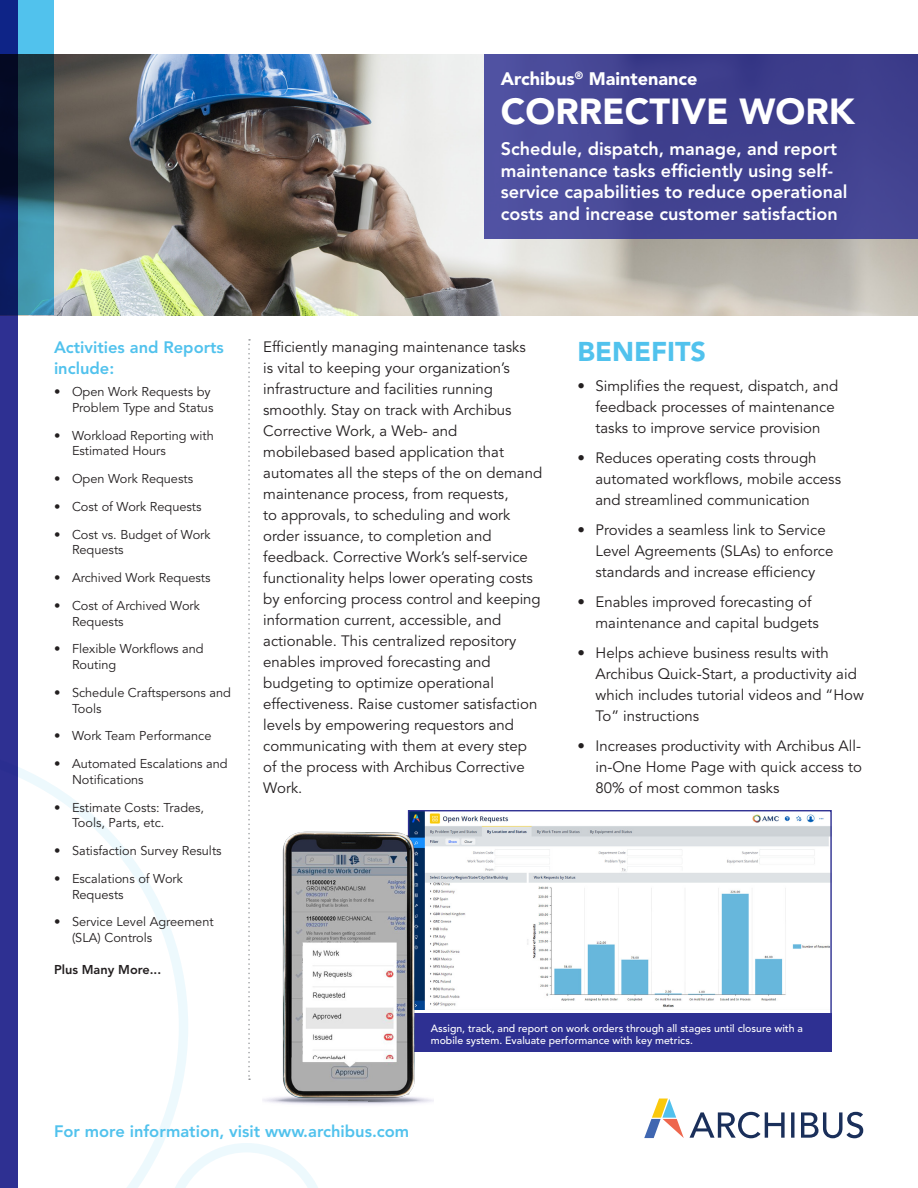
<style>
.page{position:relative;width:918px;height:1188px;background:#fff}
.page>*{position:absolute;margin:0;border:0;box-sizing:border-box;transform-origin:0 0}
.Page1__Title{font:900 36px "Avenir LT Std";color:#fff}
.Page1__Head1{font:900 27px "Avenir LT Std";color:#51c2ed}
.Page1__Subhead_Below{font:800 18px/21.6px "Avenir LT Std";color:#fff}
.Page1__Subhead_Above{font:900 18px "Avenir LT Std";color:#fff}
.Page1__Sidebar_Subhe{font:800 16.5px/21px "Avenir LT Std";color:#51c2ed}
.Page1__Intro_Text{font:15px/21px "Avenir LT Std";color:#231f20}
.Page1__Bulleted_Text{font:15px/21px "Avenir LT Std";color:#231f20}
.Page1__Sidebar_Bulle{font:12.75px/15.8px "Avenir LT Std";color:#231f20}
.t1{font:800 12.75px "Avenir LT Std";color:#231f20}
.t2{font:500 10.5px/12.6px "Avenir LT Std";color:#fff}
</style>
<div class="page">
<svg style="left:188px;top:1143px;width:130px;height:45px"></svg>
<svg style="left:18px;top:767px;width:170px;height:421px"></svg>
<svg style="left:644px;top:1099px;width:40px;height:39px"></svg>
<svg style="left:690px;top:1112px;width:173px;height:26px"></svg>
<img style="left:410px;top:812px;width:420px;height:198px">
<img style="left:54px;top:54px;width:864px;height:261px">
<div style="left:0;top:0;width:18px;height:1188px;background:#2e3092"></div>
<svg style="left:0;top:0;width:54px;height:315px;background:#245574"></svg>
<svg style="left:248px;top:339px;width:2px;height:741px"></svg>
<div style="left:295px;top:1013px;width:537px;height:39px;background:#2e3092"></div>
<div style="left:484px;top:54px;width:434px;height:185px;background:linear-gradient(to right,#4c4d9c,#3c3c8a)"></div>
<svg style="left:263px;top:1097px;width:170px;height:8px"></svg>
<img style="left:278px;top:828px;width:140px;height:272px">
<p class="Page1__Subhead_Above" style="left:501px;top:68px;width:198px">Archibus<sup>®</sup> Maintenance</p>
<p class="Page1__Title" style="left:501px;top:90px;width:355px">CORRECTIVE WORK</p>
<p class="Page1__Subhead_Below" style="left:501px;top:138px;width:348px">Schedule, dispatch, manage, and report maintenance tasks efficiently using self&shy;service capabilities to reduce operational costs and increase customer satisfaction</p>
<p class="Page1__Sidebar_Subhe" style="left:54px;top:337px;width:171px">Activities and Reports include:</p>
<p class="Page1__Sidebar_Bulle" style="left:54px;top:384px;width:161px;text-align:right">• Open Work Requests by<br>Problem Type and Status</p>
<p class="Page1__Sidebar_Bulle" style="left:72px;top:428px;width:143px;text-indent:-18px">• Workload Reporting with<br>Estimated Hours</p>
<p class="Page1__Sidebar_Bulle" style="left:54px;top:471px;width:141px">• Open Work Requests</p>
<p class="Page1__Sidebar_Bulle" style="left:54px;top:499px;width:149px">• Cost of Work Requests</p>
<p class="Page1__Sidebar_Bulle" style="left:72px;top:527px;width:140px;text-indent:-18px">• Cost vs. Budget of Work<br>Requests</p>
<p class="Page1__Sidebar_Bulle" style="left:54px;top:570px;width:158px">• Archived Work Requests</p>
<p class="Page1__Sidebar_Bulle" style="left:72px;top:598px;width:129px;text-indent:-18px">• Cost of Archived Work<br>Requests</p>
<p class="Page1__Sidebar_Bulle" style="left:72px;top:641px;width:133px;text-indent:-18px">• Flexible Workflows and<br>Routing</p>
<p class="Page1__Sidebar_Bulle" style="left:72px;top:685px;width:160px;text-indent:-18px">• Schedule Craftspersons and<br>Tools</p>
<p class="Page1__Sidebar_Bulle" style="left:54px;top:728px;width:159px">• Work Team Performance</p>
<p class="Page1__Sidebar_Bulle" style="left:72px;top:756px;width:157px;text-indent:-18px">• Automated Escalations and<br>Notifications</p>
<p class="Page1__Sidebar_Bulle" style="left:72px;top:800px;width:134px;text-indent:-18px">• Estimate Costs: Trades,<br>Tools, Parts, etc.</p>
<p class="Page1__Sidebar_Bulle" style="left:54px;top:843px;width:169px">• Satisfaction Survey Results</p>
<p class="Page1__Sidebar_Bulle" style="left:72px;top:871px;width:112px;text-indent:-18px">• Escalations of Work<br>Requests</p>
<p class="Page1__Sidebar_Bulle" style="left:72px;top:914px;width:143px;text-indent:-18px">• Service Level Agreement (SLA) Controls</p>
<p class="t1" style="left:54px;top:962px;width:109px">Plus Many More...</p>
<p class="Page1__Intro_Text" style="left:263px;top:337px;width:280px">Efficiently managing maintenance tasks<br>is vital to keeping your organization’s infrastructure and facilities running smoothly. Stay on track with Archibus Corrective Work, a Web- and mobilebased based application that automates all the steps of the on demand maintenance process, from requests,<br>to approvals, to scheduling and work order issuance, to completion and feedback. Corrective Work’s self-service functionality helps lower operating costs by enforcing process control and keeping information current, accessible, and actionable. This centralized repository enables improved forecasting and budgeting to optimize operational effectiveness. Raise customer satisfaction levels by empowering requestors and communicating with them at every step of the process with Archibus Corrective Work.</p>
<p class="Page1__Head1" style="left:578px;top:336px;width:130px">BENEFITS</p>
<p class="Page1__Bulleted_Text" style="left:596px;top:376px;width:244px;text-indent:-18px">• Simplifies the request, dispatch, and feedback processes of maintenance tasks to improve service provision</p>
<p class="Page1__Bulleted_Text" style="left:596px;top:448px;width:247px;text-indent:-18px">• Reduces operating costs through automated workflows, mobile access and streamlined communication</p>
<p class="Page1__Bulleted_Text" style="left:596px;top:520px;width:239px;text-indent:-18px">• Provides a seamless link to Service<br>Level Agreements (SLAs) to enforce standards and increase efficiency</p>
<p class="Page1__Bulleted_Text" style="left:596px;top:592px;width:225px;text-indent:-18px">• Enables improved forecasting of maintenance and capital budgets</p>
<p class="Page1__Bulleted_Text" style="left:596px;top:643px;width:270px;text-indent:-18px">• Helps achieve business results with Archibus Quick-Start, a productivity aid which includes tutorial videos and “How To” instructions</p>
<p class="Page1__Bulleted_Text" style="left:596px;top:736px;width:268px;text-align:justify;text-indent:-18px">• Increases productivity with Archibus All&shy;in-One Home Page with quick access to 80% of most common tasks</p>
<p class="t2" style="left:431px;top:1022px;width:374px">Assign, track, and report on work orders through all stages until closure with a mobile system. Evaluate performance with key metrics.</p>
<p class="Page1__Sidebar_Subhe" style="left:54px;top:1121px;width:357px">For more information, visit www.archibus.com</p>
</div>
